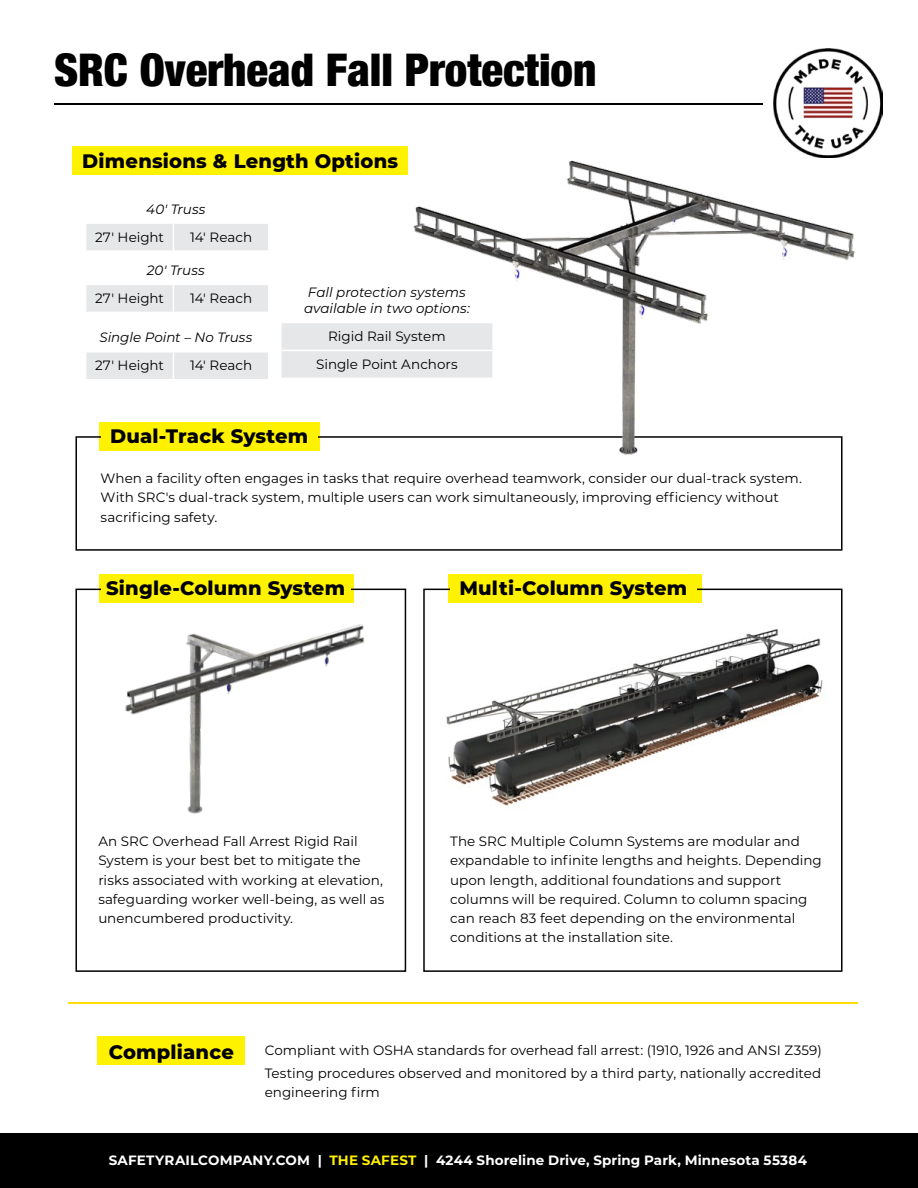
<style>
.page{position:relative;width:918px;height:1188px;background:#fff}
.page>*{position:absolute;margin:0;border:0;box-sizing:border-box;transform-origin:0 0}
.t1{font:900 condensed 45px "Helvetica Neue";color:#000}
.t2{font:800 19.5px "Montserrat";letter-spacing:.01em;color:#000}
.t3{font:13.5px/19.2px "Montserrat";color:#000}
.t4{font:italic 13.5px/16.2px "Montserrat";color:#000}
.t5{font:700 13.5px "Montserrat";letter-spacing:.01em;color:#fff}
.s1{color:#fff200}
</style>
<div class="page">
<img style="left:446px;top:597px;width:377px;height:209px">
<div style="left:72px;top:146px;width:336px;height:28px;background:#fff200"></div>
<div style="left:0;top:1134px;width:918px;height:54px;background:#000"></div>
<hr style="left:54px;top:103px;width:709px;height:2px;background:#000">
<div style="left:423px;top:589px;width:420px;height:383px;border:2px solid #000"></div>
<div style="left:75px;top:589px;width:331px;height:383px;border:2px solid #000"></div>
<div style="left:450px;top:576px;width:247px;height:34px;background:#fff"></div>
<div style="left:99px;top:574px;width:255px;height:29px;background:#fff200"></div>
<div style="left:448px;top:574px;width:253px;height:29px;background:#fff200"></div>
<img style="left:773px;top:49px;width:109px;height:105px">
<div style="left:86px;top:224px;width:182px;height:26px;background:#e6e7e8"></div>
<div style="left:282px;top:323px;width:115px;height:55px;background:#e6e7e8"></div>
<hr style="left:280px;top:350px;width:214px;height:1px;background:#fff">
<div style="left:86px;top:285px;width:182px;height:27px;background:#e6e7e8"></div>
<div style="left:86px;top:352px;width:182px;height:27px;background:#e6e7e8"></div>
<hr style="left:69px;top:1002px;width:789px;height:2px;background:#fd0">
<div style="left:97px;top:1037px;width:148px;height:28px;background:#fff200"></div>
<img style="left:125px;top:599px;width:280px;height:227px">
<svg style="left:75px;top:436px;width:768px;height:115px"></svg>
<svg style="left:101px;top:450px;width:217px;height:7px"></svg>
<div style="left:99px;top:422px;width:221px;height:28px;background:#fff200"></div>
<img style="left:397px;top:154px;width:458px;height:309px">
<h1 class="t1" style="left:54px;top:33px;width:544px">SRC Overhead Fall Protection</h1>
<h2 class="t2" style="left:82px;top:147px;width:317px">Dimensions &amp; Length Options</h2>
<p class="t4" style="left:146px;top:200px;width:61px">40' Truss</p>
<p class="t3" style="left:95px;top:227px;width:71px">27' Height</p>
<p class="t3" style="left:190px;top:227px;width:64px">14' Reach</p>
<p class="t4" style="left:147px;top:262px;width:59px">20' Truss</p>
<p class="t3" style="left:95px;top:288px;width:71px">27' Height</p>
<p class="t3" style="left:190px;top:288px;width:64px">14' Reach</p>
<p class="t4" style="left:99px;top:329px;width:154px">Single Point – No Truss</p>
<p class="t3" style="left:95px;top:355px;width:71px">27' Height</p>
<p class="t3" style="left:190px;top:355px;width:64px">14' Reach</p>
<p class="t4" style="left:304px;top:283px;width:167px">Fall protection systems available in two options:</p>
<p class="t3" style="left:316px;top:322px;width:143px;line-height:27.9px;text-align:center">Rigid Rail System<br>Single Point Anchors</p>
<h2 class="t2" style="left:110px;top:421px;width:200px">Dual-Track System</h2>
<p class="t3" style="left:101px;top:468px;width:703px">When a facility often engages in tasks that require overhead teamwork, consider our dual-track system.<br>With SRC's dual-track system, multiple users can work simultaneously, improving efficiency without sacrificing safety.</p>
<h2 class="t2" style="left:106px;top:574px;width:240px">Single-Column System</h2>
<h2 class="t2" style="left:459px;top:574px;width:229px">Multi-Column System</h2>
<p class="t3" style="left:98px;top:831px;width:288px">An SRC Overhead Fall Arrest Rigid Rail System is your best bet to mitigate the risks associated with working at elevation, safeguarding worker well-being, as well as unencumbered productivity.</p>
<p class="t3" style="left:450px;top:831px;width:373px">The SRC Multiple Column Systems are modular and expandable to infinite lengths and heights. Depending upon length, additional foundations and support columns will be required. Column to column spacing can reach 83 feet depending on the environmental conditions at the installation site.</p>
<h2 class="t2" style="left:109px;top:1037px;width:127px">Compliance</h2>
<p class="t3" style="left:265px;top:1039px;width:559px;line-height:22.2px">Compliant with OSHA standards for overhead fall arrest: (1910, 1926 and ANSI Z359)<br>Testing procedures observed and monitored by a third party, nationally accredited</p>
<p class="t3" style="left:265px;top:1082px;width:117px">engineering firm</p>
<p class="t5" style="left:109px;top:1151px;width:700px">SAFETYRAILCOMPANY.COM | <span class="s1">THE SAFEST</span> | 4244 Shoreline Drive, Spring Park, Minnesota 55384</p>
</div>
